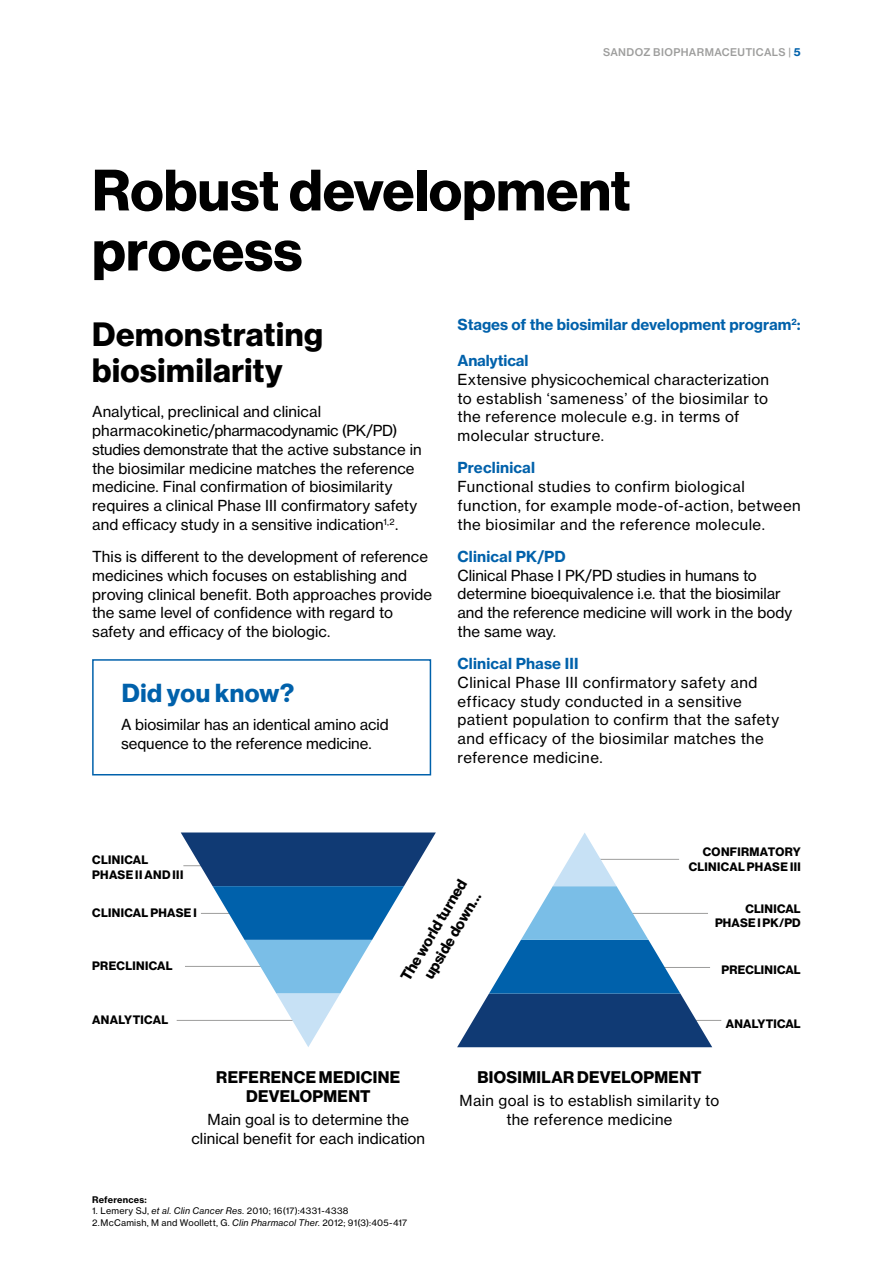
<style>
.page{position:relative;width:893px;height:1263px;background:#fff}
.page>*{position:absolute;margin:0;border:0;box-sizing:border-box;transform-origin:0 0}
.t1{font:700 57px/60px "Volta Modern Display 75";letter-spacing:.005em;color:#000}
.t2{font:700 33px/36px "Volta Modern Display 75";letter-spacing:.02em;color:#000}
.t3{font:700 25.5px "Volta Modern Display 75";letter-spacing:.02em;color:#0061ab}
.t4{font:700 16.5px/19.5px "Volta Modern Display 75";letter-spacing:.025em;color:#000;text-align:center}
.t5{font:15px/18.8px "Volta Modern Text 55 Roman";letter-spacing:.005em;color:#000}
.t6{font:15px/18.8px "Volta Modern Text 55 Roman";letter-spacing:.03em;color:#000}
.t7{font:700 15px "Volta Modern Text 75";color:#0061ab}
.t8{font:15px/18.8px "Volta Modern Text 55 Roman";letter-spacing:.025em;color:#000;text-align:center}
.t9{font:700 15px/18.8px "Volta Modern Display 75";color:#000;text-align:right}
.t10{font:700 12px/15px "Volta Modern Display 75";letter-spacing:.025em;color:#000;text-align:right}
.t11{font:500 10.5px "Volta Modern Text 65";letter-spacing:.035em;color:#9d9d9c}
.t12{font:9px/11.2px "Volta Modern Text 55 Roman";letter-spacing:.025em;color:#000}
.t13{font:700 9px "Volta Modern Text 75";letter-spacing:.025em;color:#000}
.s1{font-family:"Volta Modern Text 75";font-weight:700;color:#0061ab}
.s2{font-family:"Volta Modern Text 56";font-style:italic}
</style>
<div class="page">
<div style="left:92px;top:659px;width:339px;height:116px;border:2px solid #0061ab"></div>
<hr style="left:655px;top:1020px;width:66px;height:1px;background:#9d9d9c">
<hr style="left:177px;top:1020px;width:123px;height:1px;background:#9d9d9c">
<svg style="left:181px;top:832px;width:255px;height:215px"></svg>
<svg style="left:457px;top:833px;width:255px;height:214px"></svg>
<p class="t11" style="left:603px;top:46px;width:199px">SANDOZ BIOPHARMACEUTICALS | <span class="s1">5</span></p>
<h1 class="t1" style="left:92px;top:161px;width:540px">Robust development process</h1>
<h2 class="t2" style="left:92px;top:316px;width:232px">Demonstrating biosimilarity</h2>
<p class="t5" style="left:92px;top:402px;width:331px">Analytical, preclinical and clinical pharmacokinetic/pharmacodynamic (PK/PD) studies demonstrate that the active substance in the biosimilar medicine matches the reference medicine. Final confirmation of biosimilarity requires a clinical Phase III confirmatory safety and efficacy study in a sensitive indication<sup>1,2</sup>.</p>
<p class="t5" style="left:92px;top:547px;width:342px">This is different to the development of reference medicines which focuses on establishing and proving clinical benefit. Both approaches provide the same level of confidence with regard to safety and efficacy of the biologic.</p>
<h3 class="t3" style="left:122px;top:678px;width:174px">Did you know?</h3>
<p class="t5" style="left:121px;top:715px;width:269px">A biosimilar has an identical amino acid sequence to the reference medicine.</p>
<p class="t7" style="left:458px;top:315px;width:345px">Stages of the biosimilar development program<sup>2</sup>:</p>
<p class="t7" style="left:458px;top:351px;width:72px">Analytical</p>
<p class="t5" style="left:458px;top:370px;width:313px">Extensive physicochemical characterization to establish ‘sameness’ of the biosimilar to the reference molecule e.g. in terms of molecular structure.</p>
<p class="t7" style="left:458px;top:458px;width:79px">Preclinical</p>
<p class="t6" style="left:458px;top:477px;width:345px">Functional studies to confirm biological function, for example mode-of-action, between the biosimilar and the reference molecule.</p>
<p class="t7" style="left:458px;top:547px;width:110px">Clinical PK/PD</p>
<p class="t5" style="left:458px;top:566px;width:336px">Clinical Phase I PK/PD studies in humans to determine bioequivalence i.e. that the biosimilar and the reference medicine will work in the body the same way.</p>
<p class="t7" style="left:458px;top:654px;width:123px">Clinical Phase III</p>
<p class="t6" style="left:458px;top:673px;width:323px">Clinical Phase III confirmatory safety and efficacy study conducted in a sensitive patient population to confirm that the safety and efficacy of the biosimilar matches the reference medicine.</p>
<p class="t10" style="left:92px;top:853px;width:93px;text-align:left">CLINICAL<br>PHASE II AND III</p>
<p class="t10" style="left:92px;top:905px;width:106px">CLINICAL PHASE I</p>
<p class="t10" style="left:92px;top:959px;width:82px">PRECLINICAL</p>
<p class="t10" style="left:92px;top:1012px;width:77px">ANALYTICAL</p>
<p class="t9" style="left:396px;top:975px;width:117px;rotate:-59deg">The world turned upside down...</p>
<p class="t10" style="left:689px;top:844px;width:114px">CONFIRMATORY<br>CLINICAL PHASE III</p>
<p class="t10" style="left:715px;top:903px;width:87px;line-height:13.5px">CLINICAL<br>PHASE I PK/PD</p>
<p class="t10" style="left:721px;top:963px;width:81px">PRECLINICAL</p>
<p class="t10" style="left:726px;top:1016px;width:76px">ANALYTICAL</p>
<p class="t4" style="left:216px;top:1067px;width:185px">REFERENCE MEDICINE<br>DEVELOPMENT</p>
<p class="t5" style="left:191px;top:1110px;width:235px;text-align:center">Main goal is to determine the clinical benefit for each indication</p>
<p class="t13" style="left:92px;top:1194px;width:56px">References:</p>
<p class="t12" style="left:92px;top:1205px;width:317px">1. Lemery SJ, <span class="s2">et al. Clin Cancer Res.</span> 2010; 16(17):4331-4338<br>2.McCamish, M and Woollett, G. <span class="s2">Clin Pharmacol Ther.</span> 2012; 91(3):405-417</p>
<p class="t4" style="left:477px;top:1067px;width:226px">BIOSIMILAR DEVELOPMENT</p>
<p class="t8" style="left:460px;top:1091px;width:261px">Main goal is to establish similarity to the reference medicine</p>
</div>
